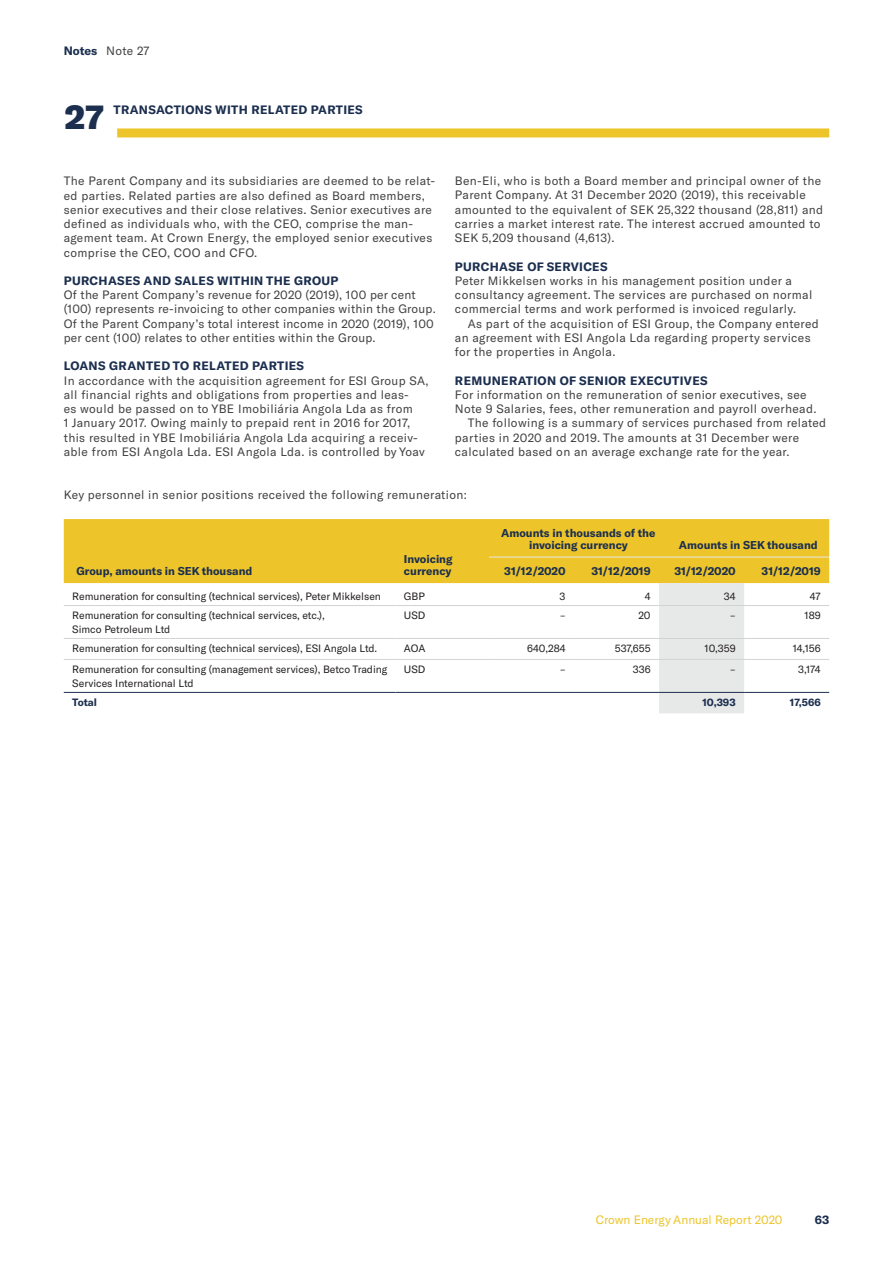
<style>
.page{position:relative;width:893px;height:1263px;background:#fff}
.page>*{position:absolute;margin:0;border:0;box-sizing:border-box;transform-origin:0 0}
.t1{font:900 33px "GT America";color:#1c2f4f}
.t2{font:12px/14.2px "GT America";letter-spacing:.03em;color:#414142}
.t3{font:700 12px "GT America";letter-spacing:.03em;color:#1c2f4f}
.t4{font:12px "GT America";color:#edc52a}
.t5{font:700 11.25px/12px "GT America";color:#1c2f4f}
.t6{font:10.5px/13.5px "GT America";color:#231f20}
.t7{font:700 10.5px "GT America";color:#1c2f4f}
</style>
<div class="page">
<div style="left:117px;top:128px;width:712px;height:9px;background:#edc52a"></div>
<div style="left:64px;top:519px;width:765px;height:64px;background:#edc52a"></div>
<div style="left:659px;top:583px;width:85px;height:130px;background:#e7e8e8"></div>
<hr style="left:64px;top:605px;width:331px;height:1px;background:#d1d3d4">
<hr style="left:395px;top:605px;width:94px;height:1px;background:#d1d3d4">
<hr style="left:489px;top:605px;width:85px;height:1px;background:#d1d3d4">
<hr style="left:574px;top:605px;width:85px;height:1px;background:#d1d3d4">
<hr style="left:659px;top:605px;width:85px;height:1px;background:#d1d3d4">
<hr style="left:744px;top:605px;width:85px;height:1px;background:#d1d3d4">
<hr style="left:64px;top:638px;width:331px;height:1px;background:#d1d3d4">
<hr style="left:395px;top:638px;width:94px;height:1px;background:#d1d3d4">
<hr style="left:489px;top:638px;width:85px;height:1px;background:#d1d3d4">
<hr style="left:574px;top:638px;width:85px;height:1px;background:#d1d3d4">
<hr style="left:659px;top:638px;width:85px;height:1px;background:#d1d3d4">
<hr style="left:744px;top:638px;width:85px;height:1px;background:#d1d3d4">
<hr style="left:64px;top:659px;width:331px;height:1px;background:#d1d3d4">
<hr style="left:395px;top:659px;width:94px;height:1px;background:#d1d3d4">
<hr style="left:489px;top:659px;width:85px;height:1px;background:#d1d3d4">
<hr style="left:574px;top:659px;width:85px;height:1px;background:#d1d3d4">
<hr style="left:659px;top:659px;width:85px;height:1px;background:#d1d3d4">
<hr style="left:744px;top:659px;width:85px;height:1px;background:#d1d3d4">
<hr style="left:64px;top:692px;width:331px;height:1px;background:#1c2f4f">
<hr style="left:395px;top:692px;width:94px;height:1px;background:#1c2f4f">
<hr style="left:489px;top:692px;width:85px;height:1px;background:#1c2f4f">
<hr style="left:574px;top:692px;width:85px;height:1px;background:#1c2f4f">
<hr style="left:659px;top:692px;width:85px;height:1px;background:#1c2f4f">
<hr style="left:744px;top:692px;width:85px;height:1px;background:#1c2f4f">
<hr style="left:489px;top:557px;width:85px;height:1px;background:#e7e8e8">
<hr style="left:574px;top:557px;width:85px;height:1px;background:#e7e8e8">
<hr style="left:659px;top:557px;width:85px;height:1px;background:#e7e8e8">
<hr style="left:744px;top:557px;width:85px;height:1px;background:#e7e8e8">
<p class="t3" style="left:64px;top:43px;width:35px">Notes</p>
<p class="t2" style="left:106px;top:44px;width:45px">Note 27</p>
<h1 class="t1" style="left:65px;top:96px;width:40px">27</h1>
<p class="t3" style="left:114px;top:102px;width:251px">TRANSACTIONS WITH RELATED PARTIES</p>
<p class="t2" style="left:64px;top:174px;width:373px">The Parent Company and its subsidiaries are deemed to be relat&shy;ed parties. Related parties are also defined as Board members, senior executives and their close relatives. Senior executives are defined as individuals who, with the CEO, comprise the man&shy;agement team. At Crown Energy, the employed senior executives comprise the CEO, COO and CFO.</p>
<p class="t3" style="left:64px;top:273px;width:276px">PURCHASES AND SALES WITHIN THE GROUP</p>
<p class="t2" style="left:64px;top:288px;width:373px">Of the Parent Company’s revenue for 2020 (2019), 100 per cent (100) represents re-invoicing to other companies within the Group.<br>Of the Parent Company’s total interest income in 2020 (2019), 100 per cent (100) relates to other entities within the Group.</p>
<p class="t3" style="left:64px;top:359px;width:242px">LOANS GRANTED TO RELATED PARTIES</p>
<p class="t2" style="left:64px;top:373px;width:366px">In accordance with the acquisition agreement for ESI Group SA, all financial rights and obligations from properties and leas-<br>es would be passed on to YBE Imobiliária Angola Lda as from<br>1 January 2017. Owing mainly to prepaid rent in 2016 for 2017, this resulted in YBE Imobiliária Angola Lda acquiring a receiv&shy;able from ESI Angola Lda. ESI Angola Lda. is controlled by Yoav</p>
<p class="t2" style="left:455px;top:174px;width:370px">Ben-Eli, who is both a Board member and principal owner of the Parent Company. At 31 December 2020 (2019), this receivable amounted to the equivalent of SEK 25,322 thousand (28,811) and carries a market interest rate. The interest accrued amounted to SEK 5,209 thousand (4,613).</p>
<p class="t3" style="left:455px;top:259px;width:154px">PURCHASE OF SERVICES</p>
<p class="t2" style="left:455px;top:274px;width:359px">Peter Mikkelsen works in his management position under a consultancy agreement. The services are purchased on normal commercial terms and work performed is invoiced regularly.</p>
<p class="t2" style="left:455px;top:316px;width:365px;text-indent:13px">As part of the acquisition of ESI Group, the Company entered an agreement with ESI Angola Lda regarding property services for the properties in Angola.</p>
<p class="t3" style="left:455px;top:373px;width:254px">REMUNERATION OF SENIOR EXECUTIVES</p>
<p class="t2" style="left:455px;top:388px;width:353px">For information on the remuneration of senior executives, see</p>
<p class="t2" style="left:455px;top:402px;width:363px">Note 9 Salaries, fees, other remuneration and payroll overhead.</p>
<p class="t2" style="left:468px;top:416px;width:360px">The following is a summary of services purchased from related</p>
<p class="t2" style="left:455px;top:430px;width:346px">parties in 2020 and 2019. The amounts at 31 December were</p>
<p class="t2" style="left:455px;top:444px;width:336px">calculated based on an average exchange rate for the year.</p>
<p class="t2" style="left:64px;top:487px;width:405px">Key personnel in senior positions received the following remuneration:</p>
<p class="t5" style="left:501px;top:526px;width:156px;text-align:center">Amounts in thousands of the invoicing currency</p>
<p class="t5" style="left:679px;top:538px;width:140px">Amounts in SEK thousand</p>
<p class="t5" style="left:404px;top:552px;width:50px">Invoicing currency</p>
<p class="t5" style="left:77px;top:564px;width:177px">Group, amounts in SEK thousand</p>
<p class="t5" style="left:504px;top:564px;width:63px">31/12/2020</p>
<p class="t5" style="left:592px;top:564px;width:61px">31/12/2019</p>
<p class="t5" style="left:674px;top:564px;width:63px">31/12/2020</p>
<p class="t5" style="left:762px;top:564px;width:61px">31/12/2019</p>
<p class="t6" style="left:72px;top:589px;width:310px">Remuneration for consulting (technical services), Peter Mikkelsen</p>
<p class="t6" style="left:404px;top:589px;width:22px">GBP</p>
<p class="t6" style="left:560px;top:589px;width:7px">3</p>
<p class="t6" style="left:645px;top:589px;width:7px">4</p>
<p class="t6" style="left:724px;top:589px;width:13px">34</p>
<p class="t6" style="left:810px;top:589px;width:12px">47</p>
<p class="t6" style="left:72px;top:609px;width:254px">Remuneration for consulting (technical services, etc.),<br>Simco Petroleum Ltd</p>
<p class="t6" style="left:404px;top:609px;width:23px">USD</p>
<p class="t6" style="left:560px;top:609px;width:7px">–</p>
<p class="t6" style="left:639px;top:609px;width:14px">20</p>
<p class="t6" style="left:730px;top:609px;width:7px">–</p>
<p class="t6" style="left:804px;top:609px;width:18px">189</p>
<p class="t6" style="left:72px;top:642px;width:307px">Remuneration for consulting (technical services), ESI Angola Ltd.</p>
<p class="t6" style="left:404px;top:642px;width:23px">AOA</p>
<p class="t6" style="left:527px;top:642px;width:40px">640,284</p>
<p class="t6" style="left:615px;top:642px;width:37px">537,655</p>
<p class="t6" style="left:705px;top:642px;width:33px">10,359</p>
<p class="t6" style="left:793px;top:642px;width:29px">14,156</p>
<p class="t6" style="left:72px;top:663px;width:317px">Remuneration for consulting (management services), Betco Trading<br>Services International Ltd</p>
<p class="t6" style="left:404px;top:663px;width:23px">USD</p>
<p class="t6" style="left:560px;top:663px;width:7px">–</p>
<p class="t6" style="left:633px;top:663px;width:19px">336</p>
<p class="t6" style="left:730px;top:663px;width:7px">–</p>
<p class="t6" style="left:798px;top:663px;width:24px">3,174</p>
<p class="t7" style="left:72px;top:696px;width:26px">Total</p>
<p class="t7" style="left:702px;top:696px;width:35px">10,393</p>
<p class="t7" style="left:790px;top:696px;width:32px">17,566</p>
<p class="t4" style="left:596px;top:1213px;width:188px">Crown Energy Annual Report 2020</p>
<p class="t3" style="left:815px;top:1212px;width:16px">63</p>
</div>
